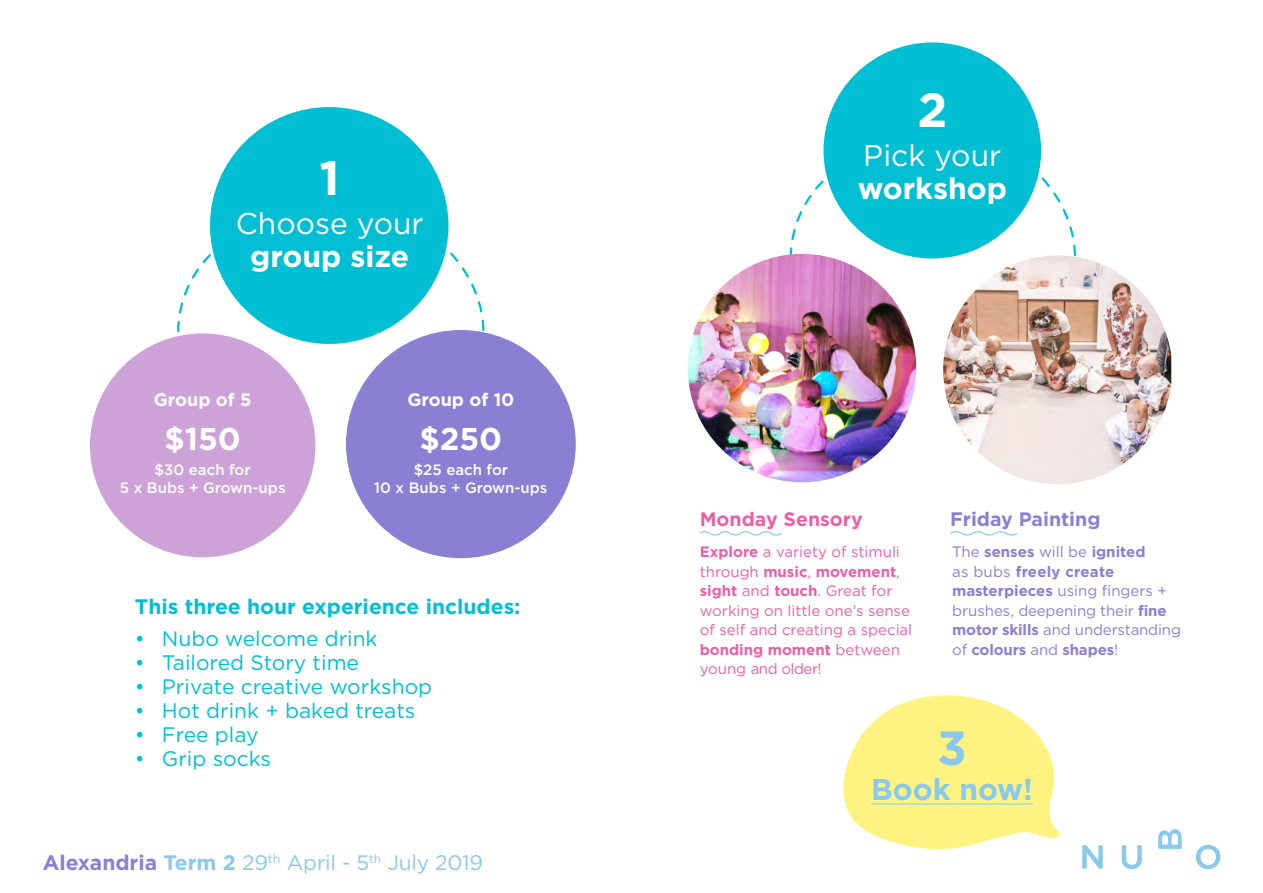
<style>
.page{position:relative;width:1263px;height:893px;background:#fff}
.page>*{position:absolute;margin:0;border:0;box-sizing:border-box;transform-origin:0 0}
.t1{font:700 48px "Gotham HTF";color:#fff}
.t2{font:700 48px "Gotham HTF";color:#8ac9ed}
.t3{font:700 31.5px "Gotham HTF";color:#fff}
.t4{font:30px "Gotham HTF";color:#fff}
.t5{font:700 30px "Gotham HTF";color:#fff}
.t6{font:700 30px "Gotham HTF";color:#8ac9ed}
.t7{font:21px "Gotham HTF";color:#00bfd3}
.t8{font:21px "Gotham HTF";letter-spacing:-.01em;color:#8ac9ed}
.t9{font:700 21px "Gotham HTF";color:#00bfd3}
.t10{font:700 19.5px "Gotham HTF";color:#8980d4}
.t11{font:700 19.5px "Gotham HTF";color:#ea60a7}
.t12{font:700 18px "Gotham HTF";color:#fff}
.t13{font:15px/19.5px "Gotham HTF";color:#ea60a7}
.t14{font:15px/19.5px "Gotham HTF";letter-spacing:-.01em;color:#8980d4}
.t15{font:500 15px/18px "Gotham HTF";color:#fff;text-align:center}
.s1{font-weight:700;color:#8980d4}
.s2{font-weight:700}
</style>
<div class="page">
<svg style="left:843px;top:695px;width:217px;height:154px"></svg>
<svg style="left:1041px;top:177px;width:36px;height:79px"></svg>
<svg style="left:448px;top:252px;width:62px;height:89px"></svg>
<svg style="left:177px;top:254px;width:34px;height:79px"></svg>
<svg style="left:769px;top:180px;width:55px;height:79px"></svg>
<div style="left:90px;top:333px;width:225px;height:224px;background:#cda2d9;border-radius:50%"></div>
<div style="left:210px;top:107px;width:238px;height:237px;background:#00bfd3;border-radius:50%"></div>
<div style="left:823px;top:42px;width:218px;height:217px;background:#00bfd3;border-radius:50%"></div>
<div style="left:346px;top:330px;width:230px;height:228px;background:#8980d4;border-radius:50%"></div>
<img style="left:688px;top:254px;width:228px;height:228px;border-radius:114px">
<img style="left:943px;top:256px;width:228px;height:228px">
<svg style="left:1082px;top:845px;width:21px;height:24px"></svg>
<svg style="left:1122px;top:845px;width:20px;height:24px"></svg>
<svg style="left:1158px;top:829px;width:24px;height:20px"></svg>
<svg style="left:1196px;top:845px;width:24px;height:24px"></svg>
<hr style="left:871px;top:804px;width:162px;height:1px;background:#8ac9ed">
<svg style="left:699px;top:531px;width:83px;height:5px"></svg>
<svg style="left:950px;top:531px;width:68px;height:5px"></svg>
<h1 class="t1" style="left:320px;top:150px;width:22px">1</h1>
<h3 class="t4" style="left:236px;top:207px;width:189px">Choose your</h3>
<h3 class="t5" style="left:250px;top:239px;width:161px">group size</h3>
<p class="t12" style="left:154px;top:389px;width:99px">Group of 5</p>
<p class="t12" style="left:407px;top:389px;width:109px">Group of 10</p>
<h2 class="t3" style="left:419px;top:421px;width:84px">$250</h2>
<p class="t15" style="left:374px;top:460px;width:175px">$25 each for<br>10 x Bubs + Grown-ups</p>
<h2 class="t3" style="left:164px;top:421px;width:78px">$150</h2>
<p class="t15" style="left:120px;top:460px;width:167px">$30 each for<br>5 x Bubs + Grown-ups</p>
<h3 class="t9" style="left:135px;top:595px;width:387px">This three hour experience includes:</h3>
<h3 class="t7" style="left:135px;top:627px;width:244px">• Nubo welcome drink</h3>
<h3 class="t7" style="left:135px;top:651px;width:226px">• Tailored Story time</h3>
<h3 class="t7" style="left:135px;top:675px;width:299px">• Private creative workshop</h3>
<h3 class="t7" style="left:135px;top:699px;width:282px">• Hot drink + baked treats</h3>
<h3 class="t7" style="left:135px;top:723px;width:125px">• Free play</h3>
<h3 class="t7" style="left:135px;top:747px;width:138px">• Grip socks</h3>
<h3 class="t8" style="left:43px;top:851px;width:442px"><span class="s1">Alexandria</span> <span class="s2">Term 2</span> 29<sup>th</sup> April - 5<sup>th</sup> July 2019</h3>
<h1 class="t1" style="left:917px;top:82px;width:31px">2</h1>
<h3 class="t4" style="left:863px;top:138px;width:139px">Pick your</h3>
<h3 class="t5" style="left:858px;top:171px;width:151px">workshop</h3>
<h3 class="t11" style="left:700px;top:508px;width:165px">Monday Sensory</h3>
<h3 class="t10" style="left:950px;top:507px;width:152px">Friday Painting</h3>
<p class="t13" style="left:700px;top:542px;width:214px"><span class="s2">Explore</span> a variety of stimuli through <span class="s2">music</span>, <span class="s2">movement</span>, <span class="s2">sight</span> and <span class="s2">touch</span>. Great for working on little one’s sense of self and creating a special <span class="s2">bonding moment</span> between young and older!</p>
<p class="t14" style="left:952px;top:542px;width:230px">The <span class="s2">senses</span> will be <span class="s2">ignited<br></span>as bubs <span class="s2">freely create masterpieces</span> using fingers + brushes, deepening their <span class="s2">fine motor skills</span> and understanding of <span class="s2">colours</span> and <span class="s2">shapes</span>!</p>
<h1 class="t2" style="left:937px;top:720px;width:31px">3</h1>
<h3 class="t6" style="left:871px;top:772px;width:163px">Book now!</h3>
</div>
